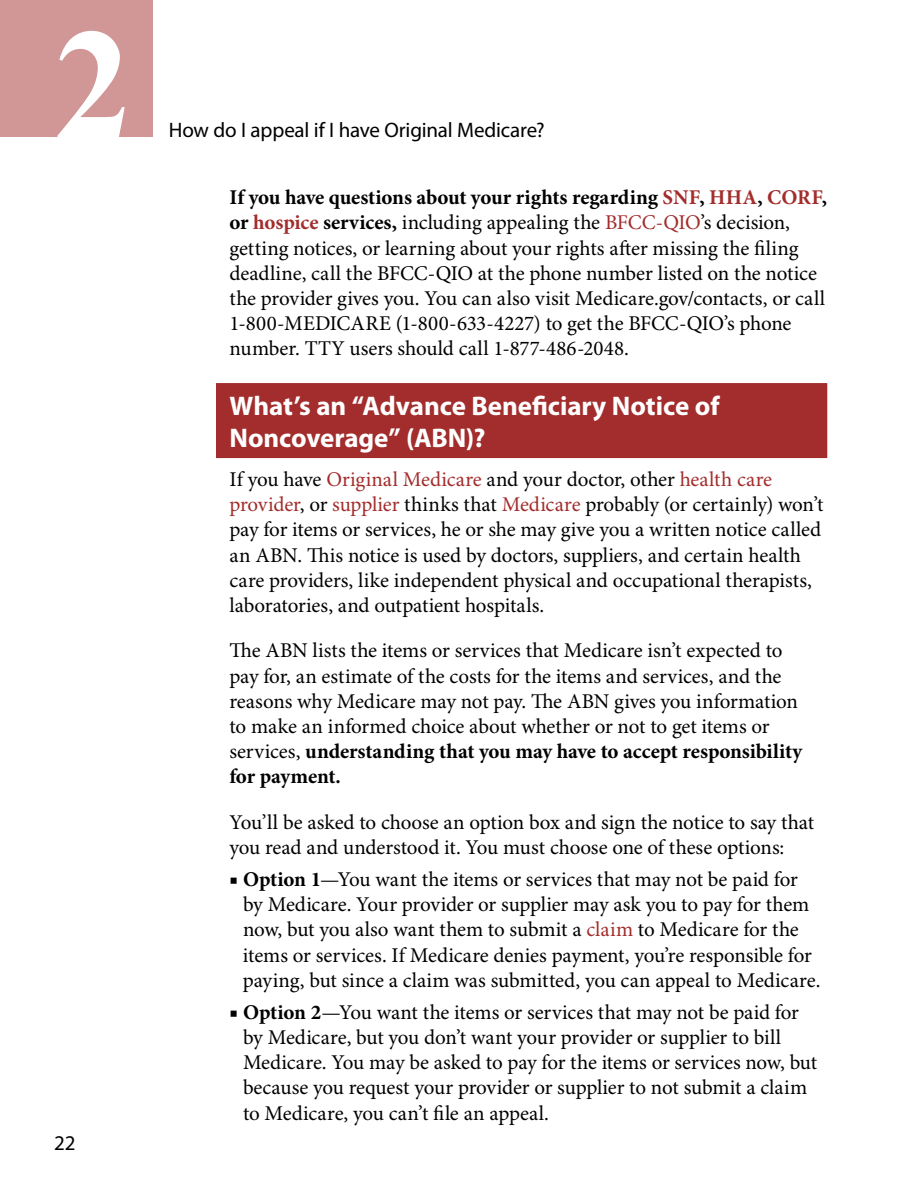
<style>
.page{position:relative;width:918px;height:1188px;background:#fff}
.page>*{position:absolute;margin:0;border:0;box-sizing:border-box;transform-origin:0 0}
.t1{font:700 157.5px "Times New Roman";color:#fff}
.t2{font:700 27px/32.4px "Myriad Pro";letter-spacing:-.005em;color:#fff}
.TEXT{font:21px/25.2px "Minion Pro";letter-spacing:-.005em;color:#000}
.text_before_bullet{font:21px/25.2px "Minion Pro";letter-spacing:-.005em;color:#000}
.t3{font:21px "Myriad Pro";letter-spacing:-.01em;color:#000}
.s1{font-weight:700}
.s2{font-weight:700;color:#a22d2c}
.s3{color:#a22d2c}
</style>
<div class="page">
<div style="left:0;top:0;width:153px;height:137px;background:#d19696"></div>
<div style="left:216px;top:383px;width:611px;height:75px;background:#a22d2c"></div>
<h1 class="t1" style="left:54px;top:-24px;width:80px">2</h1>
<p class="t3" style="left:54px;top:1131px;width:23px">22</p>
<p class="t3" style="left:169px;top:119px;width:378px">How do I appeal if I have Original Medicare?</p>
<p class="TEXT" style="left:230px;top:186px;width:599px"><span class="s1">If you have questions about your rights regarding</span> <span class="s2">SNF</span><span class="s1">,</span> <span class="s2">HHA</span><span class="s1">,</span> <span class="s2">CORF</span><span class="s1">, or</span> <span class="s2">hospice</span> <span class="s1">services,</span> including appealing the <span class="s3">BFCC-QIO</span>’s decision, getting notices, or learning about your rights after missing the filing deadline, call the BFCC-QIO at the phone number listed on the notice the provider gives you. You can also visit Medicare.gov/contacts, or call 1-800-MEDICARE (1-800-633-4227) to get the BFCC-QIO’s phone number. TTY users should call 1-877-486-2048.</p>
<h2 class="t2" style="left:230px;top:390px;width:492px">What’s an “Advance Beneficiary Notice of<br>Noncoverage” (ABN)?</h2>
<p class="TEXT" style="left:229px;top:468px;width:596px">If you have <span class="s3">Original Medicare</span> and your doctor, other <span class="s3">health care provider</span>, or <span class="s3">supplier</span> thinks that <span class="s3">Medicare</span> probably (or certainly) won’t pay for items or services, he or she may give you a written notice called an ABN. This notice is used by doctors, suppliers, and certain health care providers, like independent physical and occupational therapists, laboratories, and outpatient hospitals.</p>
<p class="TEXT" style="left:229px;top:639px;width:574px">The ABN lists the items or services that Medicare isn’t expected to pay for, an estimate of the costs for the items and services, and the reasons why Medicare may not pay. The ABN gives you information to make an informed choice about whether or not to get items or services, <span class="s1">understanding that you may have to accept responsibility for payment.</span></p>
<p class="text_before_bullet" style="left:229px;top:810px;width:586px">You’ll be asked to choose an option box and sign the notice to say that you read and understood it. You must choose one of these options:</p>
<p class="TEXT" style="left:243px;top:868px;width:579px;text-indent:-13px">■ <span class="s1">Option 1</span>—You want the items or services that may not be paid for by Medicare. Your provider or supplier may ask you to pay for them now, but you also want them to submit a <span class="s3">claim</span> to Medicare for the items or services. If Medicare denies payment, you’re responsible for paying, but since a claim was submitted, you can appeal to Medicare.</p>
<p class="TEXT" style="left:243px;top:1000px;width:576px;text-indent:-14px">■ <span class="s1">Option 2</span>—You want the items or services that may not be paid for by Medicare, but you don’t want your provider or supplier to bill Medicare. You may be asked to pay for the items or services now, but because you request your provider or supplier to not submit a claim to Medicare, you can’t file an appeal.</p>
</div>
